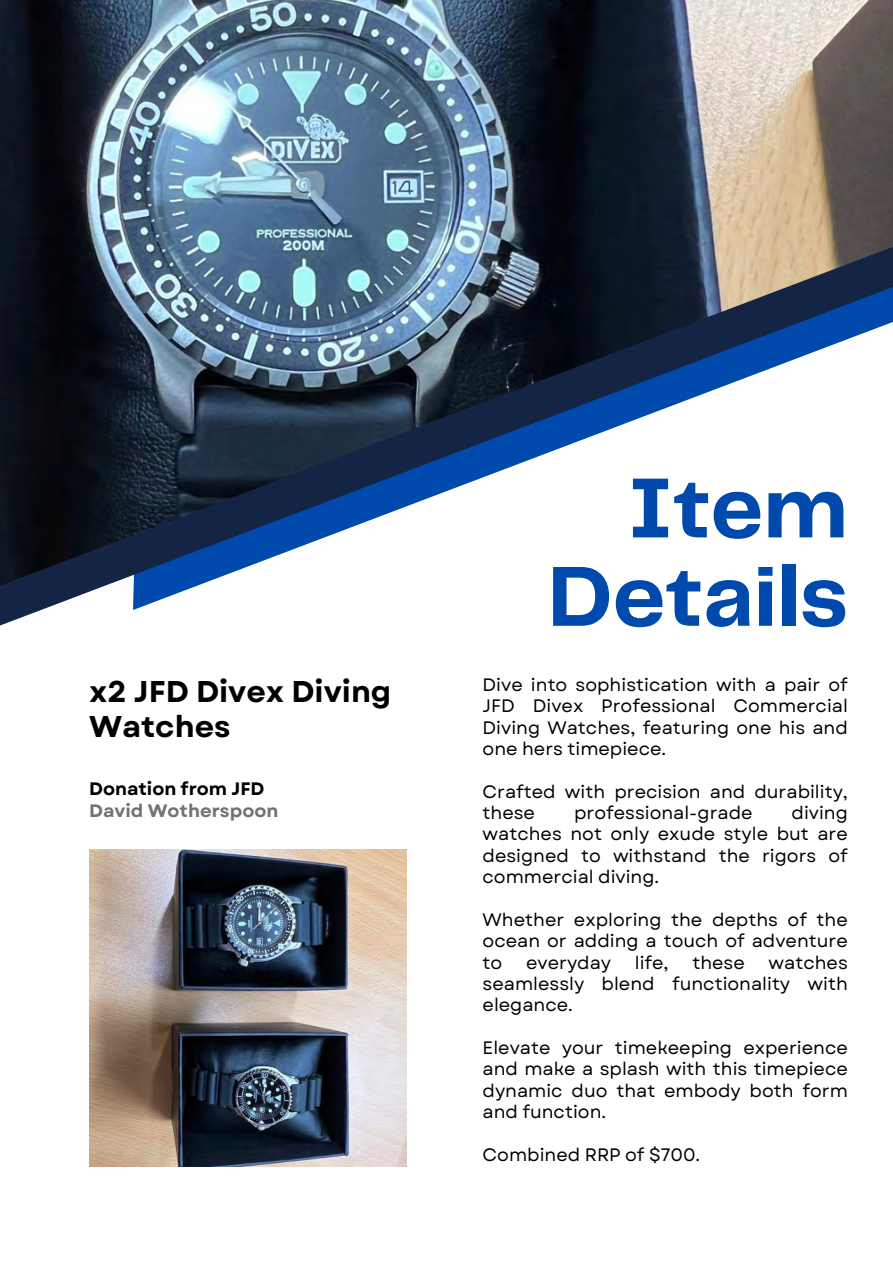
<style>
.page{position:relative;width:893px;height:1264px;background:#fff}
.page>*{position:absolute;margin:0;border:0;box-sizing:border-box;transform-origin:0 0}
.t1{font:700 88.35px/88.3px "Telegraf";color:#004aad;text-align:right}
.t2{font:700 30px/34.8px "Garet";color:#000}
.t3{font:18px/21.3px "Garet";color:#000;text-align:justify}
.t4{font:700 18px "Garet";color:#737373}
.t5{font:700 18px "Garet";color:#000}
</style>
<div class="page">
<svg style="left:0;top:592px;width:181px;height:34px"></svg>
<img style="left:0;top:0;width:892px;height:592px">
<img style="left:89px;top:849px;width:317px;height:317px">
<p class="t2" style="left:89px;top:674px;width:304px">x2 JFD Divex Diving<br>Watches</p>
<p class="t5" style="left:89px;top:776px;width:177px">Donation from JFD</p>
<p class="t4" style="left:89px;top:797px;width:191px">David Wotherspoon</p>
<p class="t1" style="left:548px;top:468px;width:301px">Item<br>Details</p>
<p class="t3" style="left:482px;top:674px;width:367px">Dive into sophistication with a pair of JFD Divex Professional Commercial Diving Watches, featuring one his and one hers timepiece.</p>
<p class="t3" style="left:482px;top:780px;width:367px">Crafted with precision and durability, these</p>
<p class="t3" style="left:574px;top:802px;width:180px">professional-grade</p>
<p class="t3" style="left:482px;top:802px;width:367px;text-indent:309px">diving watches not only exude style but are designed to withstand the rigors of commercial diving.</p>
<p class="t3" style="left:482px;top:909px;width:367px">Whether exploring the depths of the ocean or adding a touch of adventure to</p>
<p class="t3" style="left:526px;top:951px;width:86px">everyday</p>
<p class="t3" style="left:634px;top:951px;width:35px">life,</p>
<p class="t3" style="left:692px;top:951px;width:54px">these</p>
<p class="t3" style="left:482px;top:951px;width:367px;text-indent:286px">watches seamlessly blend functionality with elegance.</p>
<p class="t3" style="left:482px;top:1037px;width:367px">Elevate your timekeeping experience and make a splash with this timepiece dynamic duo that embody both form and function.</p>
<p class="t3" style="left:482px;top:1143px;width:219px">Combined RRP of $700.</p>
</div>
